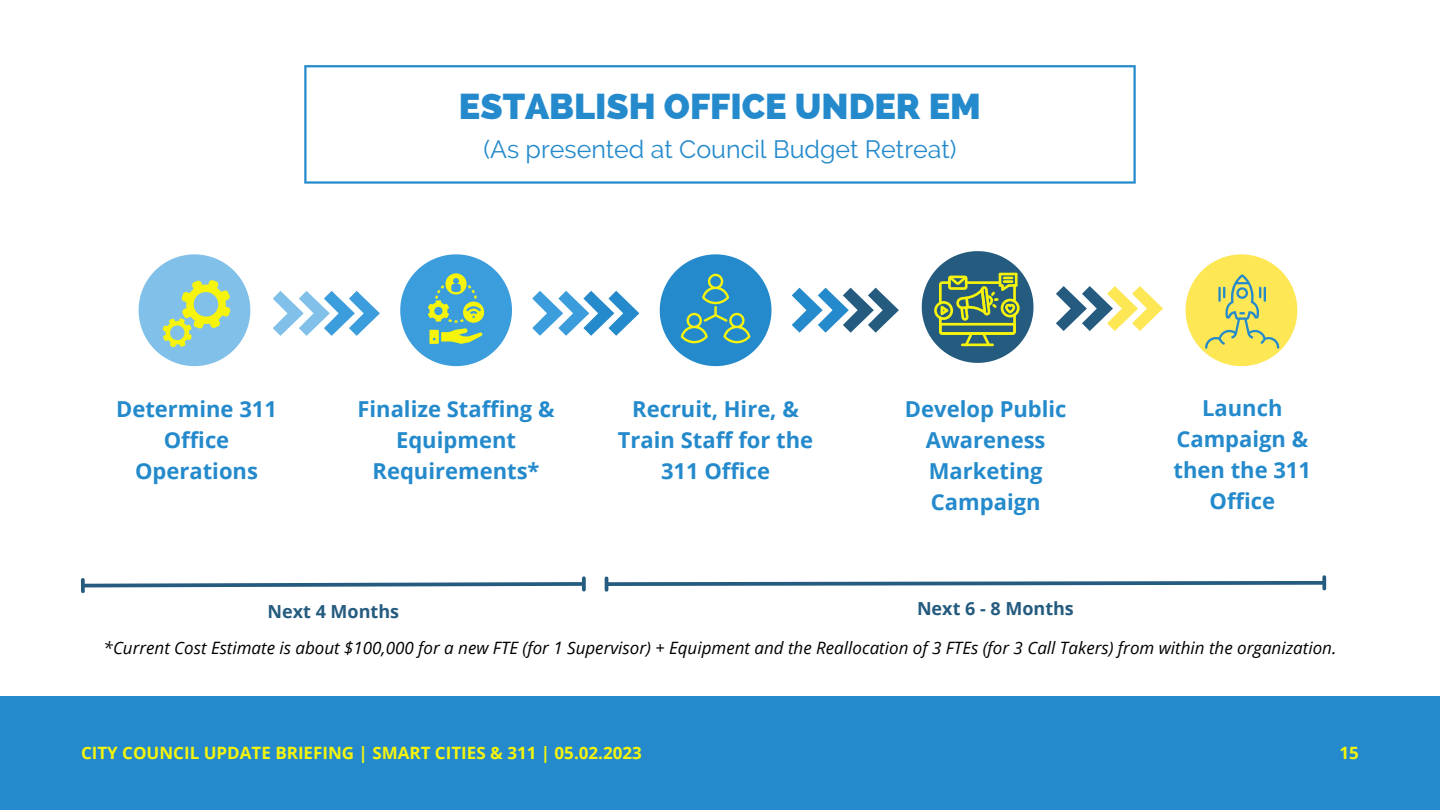
<style>
.page{position:relative;width:1440px;height:810px;background:#fff}
.page>*{position:absolute;margin:0;border:0;box-sizing:border-box;transform-origin:0 0}
.t1{font:800 36px "Raleway";color:#248acc}
.t2{font:25px "Raleway";color:#248acc}
.t3{font:700 22px/30.8px "Open Sans";color:#248acc;text-align:center}
.t4{font:700 18px "Open Sans";color:#245b7f}
.t5{font:italic 17px "Open Sans";color:#000}
.t6{font:700 17px "Open Sans";color:#f6f40c}
</style>
<div class="page">
<hr style="left:304px;top:67px;width:3px;height:114px;background:#248acc">
<hr style="left:1133px;top:67px;width:3px;height:114px;background:#248acc">
<hr style="left:304px;top:65px;width:832px;height:2px;background:#248acc">
<hr style="left:304px;top:181px;width:832px;height:3px;background:#248acc">
<div style="left:0;top:696px;width:1439px;height:114px;background:#248acc"></div>
<svg style="left:81px;top:576px;width:505px;height:17px"></svg>
<svg style="left:273px;top:291px;width:107px;height:45px"></svg>
<svg style="left:532px;top:291px;width:107px;height:45px"></svg>
<svg style="left:792px;top:288px;width:107px;height:45px"></svg>
<svg style="left:1056px;top:286px;width:107px;height:45px"></svg>
<svg style="left:139px;top:254px;width:111px;height:112px"></svg>
<svg style="left:660px;top:254px;width:111px;height:112px"></svg>
<svg style="left:400px;top:254px;width:112px;height:112px"></svg>
<svg style="left:922px;top:251px;width:112px;height:112px"></svg>
<svg style="left:1186px;top:254px;width:111px;height:112px"></svg>
<hr style="left:1218px;top:287px;width:3px;height:15px;background:#248acc">
<svg style="left:604px;top:575px;width:723px;height:17px"></svg>
<h1 class="t1" style="left:459px;top:85px;width:524px">ESTABLISH OFFICE UNDER EM</h1>
<p class="t2" style="left:483px;top:134px;width:475px">(As presented at Council Budget Retreat)</p>
<p class="t3" style="left:116px;top:393px;width:162px">Determine 311<br>Office<br>Operations</p>
<p class="t3" style="left:357px;top:393px;width:199px">Finalize Staffing &amp;<br>Equipment<br>Requirements*</p>
<p class="t3" style="left:618px;top:393px;width:197px">Recruit, Hire, &amp;<br>Train Staff for the<br>311 Office</p>
<p class="t3" style="left:905px;top:393px;width:163px">Develop Public<br>Awareness<br>Marketing<br>Campaign</p>
<p class="t3" style="left:1174px;top:392px;width:139px">Launch<br>Campaign &amp; then the 311<br>Office</p>
<p class="t4" style="left:268px;top:598px;width:133px">Next 4 Months</p>
<p class="t4" style="left:917px;top:596px;width:158px">Next 6 - 8 Months</p>
<p class="t5" style="left:104px;top:636px;width:1234px">*Current Cost Estimate is about $100,000 for a new FTE (for 1 Supervisor) + Equipment and the Reallocation of 3 FTEs (for 3 Call Takers) from within the organization.</p>
<p class="t6" style="left:81px;top:741px;width:562px">CITY COUNCIL UPDATE BRIEFING | SMART CITIES &amp; 311 | 05.02.2023</p>
<p class="t6" style="left:1340px;top:741px;width:21px">15</p>
</div>
